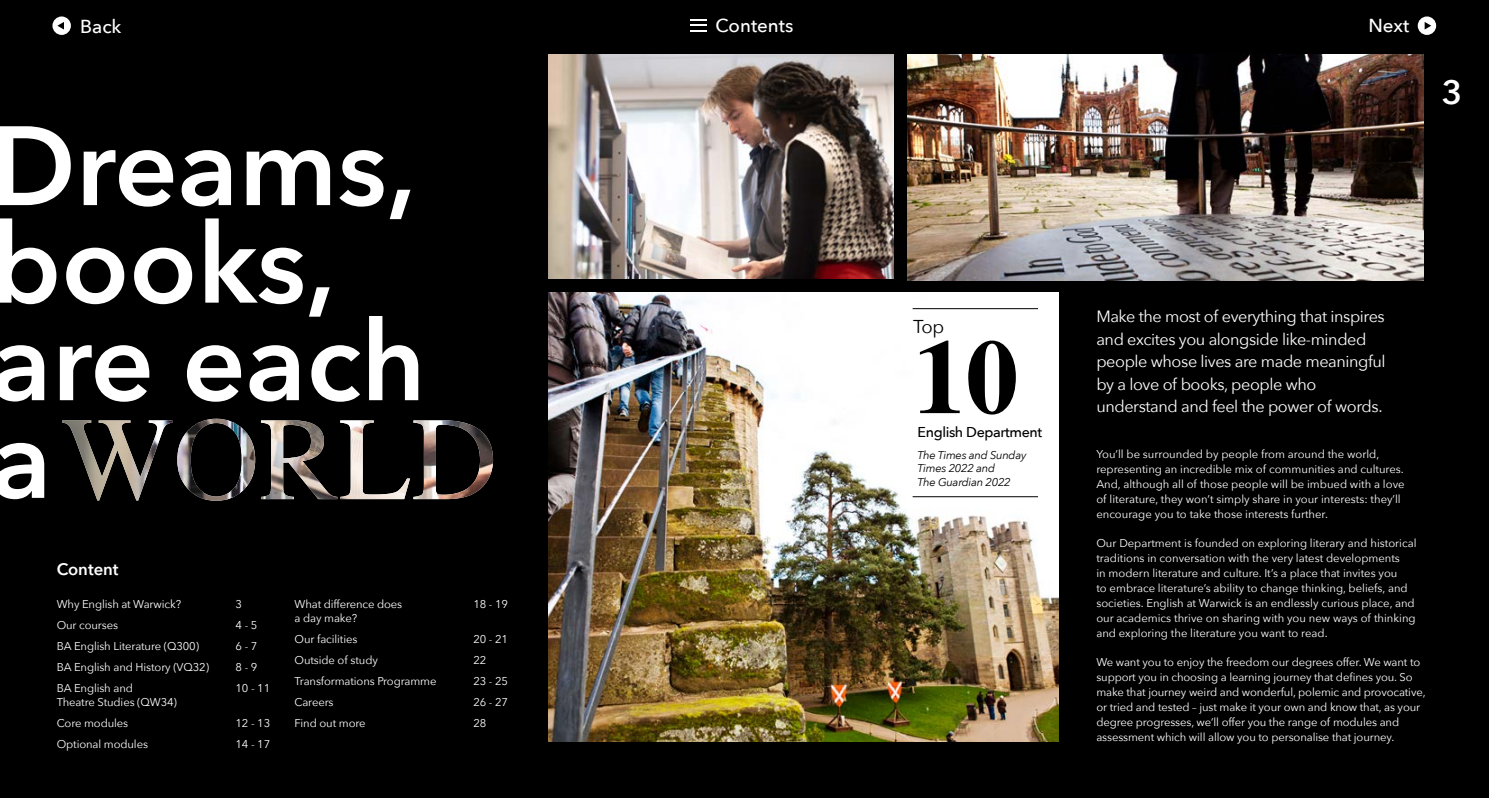
<style>
.page{position:relative;width:1489px;height:798px;background:#fff}
.page>*{position:absolute;margin:0;border:0;box-sizing:border-box;transform-origin:0 0}
.t1{font:600 111.25px/97.5px "Avenir Next";color:#fff}
.t2{font:700 105.38px "Times";color:#000}
.t3{font:600 33.75px "Avenir Next";color:#fff}
.t4{font:500 18.75px "Avenir Next";color:#fff}
.t5{font:18.62px "Avenir Next";color:#000}
.t6{font:600 16.62px "Avenir Next";color:#fff}
.t7{font:16.25px/22.5px "Avenir Next";letter-spacing:-.025em;color:#fff}
.t8{font:500 14.25px "Avenir Next";letter-spacing:-.025em;color:#000}
.t9{font:11.25px/15px "Avenir Next";letter-spacing:-.01em;color:#fff}
.t10{font:italic 11.25px/13.5px "Avenir Next";letter-spacing:-.025em;color:#000}
</style>
<div class="page">
<div style="left:0;top:43px;width:1488px;height:754px;background:#000"></div>
<img style="left:548px;top:292px;width:510px;height:449px">
<img style="left:548px;top:54px;width:345px;height:224px">
<img style="left:907px;top:54px;width:516px;height:226px">
<hr style="left:912px;top:496px;width:125px;height:1px;background:#000">
<hr style="left:912px;top:308px;width:125px;height:1px;background:#000">
<img style="left:62px;top:418px;width:431px;height:82px">
<div style="left:0;top:0;width:1488px;height:53px;background:#000"></div>
<svg style="left:1417px;top:16px;width:18px;height:19px"></svg>
<svg style="left:690px;top:19px;width:16px;height:12px"></svg>
<svg style="left:52px;top:16px;width:19px;height:19px"></svg>
<h3 class="t4" style="left:80px;top:10px;width:43px">Back</h3>
<h3 class="t4" style="left:715px;top:10px;width:79px">Contents</h3>
<h3 class="t4" style="left:1368px;top:10px;width:42px">Next</h3>
<h1 class="t1" style="left:-9px;top:115px;width:436px">Dreams, books, are each a</h1>
<h3 class="t6" style="left:57px;top:555px;width:63px">Content</h3>
<p class="t9" style="left:57px;top:596px;width:126px">Why English at Warwick?</p>
<p class="t9" style="left:235px;top:596px;width:8px">3</p>
<p class="t9" style="left:57px;top:617px;width:63px">Our courses</p>
<p class="t9" style="left:235px;top:617px;width:23px">4 - 5</p>
<p class="t9" style="left:57px;top:638px;width:144px">BA English Literature (Q300)</p>
<p class="t9" style="left:235px;top:638px;width:23px">6 - 7</p>
<p class="t9" style="left:57px;top:659px;width:154px">BA English and History (VQ32)</p>
<p class="t9" style="left:235px;top:659px;width:23px">8 - 9</p>
<p class="t9" style="left:57px;top:680px;width:78px">BA English and</p>
<p class="t9" style="left:235px;top:680px;width:36px">10 - 11</p>
<p class="t9" style="left:57px;top:690px;width:122px;line-height:21px">Theatre Studies (QW34)<br>Core modules</p>
<p class="t9" style="left:235px;top:714px;width:36px">12 - 13</p>
<p class="t9" style="left:57px;top:735px;width:93px">Optional modules</p>
<p class="t9" style="left:235px;top:735px;width:36px">14 - 17</p>
<p class="t9" style="left:294px;top:596px;width:109px">What difference does</p>
<p class="t9" style="left:473px;top:596px;width:36px">18 - 19</p>
<p class="t9" style="left:294px;top:606px;width:64px;line-height:21px">a day make?<br>Our facilities</p>
<p class="t9" style="left:473px;top:630px;width:36px">20 - 21</p>
<p class="t9" style="left:294px;top:651px;width:85px">Outside of study</p>
<p class="t9" style="left:473px;top:651px;width:14px">22</p>
<p class="t9" style="left:294px;top:672px;width:143px">Transformations Programme</p>
<p class="t9" style="left:473px;top:672px;width:36px">23 - 25</p>
<p class="t9" style="left:294px;top:693px;width:40px">Careers</p>
<p class="t9" style="left:473px;top:693px;width:36px">26 - 27</p>
<p class="t9" style="left:294px;top:714px;width:72px">Find out more</p>
<p class="t9" style="left:473px;top:714px;width:14px">28</p>
<h3 class="t3" style="left:1441px;top:64px;width:22px">3</h3>
<h3 class="t5" style="left:913px;top:311px;width:33px">Top</h3>
<h2 class="t2" style="left:913px;top:276px;width:107px">10</h2>
<p class="t8" style="left:917px;top:419px;width:126px">English Department</p>
<p class="t10" style="left:917px;top:447px;width:110px">The Times and Sunday<br>Times 2022 and<br>The Guardian 2022</p>
<h3 class="t7" style="left:1096px;top:304px;width:291px">Make the most of everything that inspires and excites you alongside like-minded people whose lives are made meaningful by a love of books, people who understand and feel the power of words.</h3>
<p class="t9" style="left:1096px;top:445px;width:310px">You’ll be surrounded by people from around the world, representing an incredible mix of communities and cultures.<br>And, although all of those people will be imbued with a love of literature, they won’t simply share in your interests: they’ll encourage you to take those interests further.</p>
<p class="t9" style="left:1096px;top:534px;width:322px">Our Department is founded on exploring literary and historical traditions in conversation with the very latest developments<br>in modern literature and culture. It’s a place that invites you<br>to embrace literature’s ability to change thinking, beliefs, and societies. English at Warwick is an endlessly curious place, and our academics thrive on sharing with you new ways of thinking and exploring the literature you want to read.</p>
<p class="t9" style="left:1096px;top:654px;width:331px">We want you to enjoy the freedom our degrees offer. We want to support you in choosing a learning journey that defines you. So make that journey weird and wonderful, polemic and provocative, or tried and tested – just make it your own and know that, as your degree progresses, we’ll offer you the range of modules and assessment which will allow you to personalise that journey.</p>
</div>
